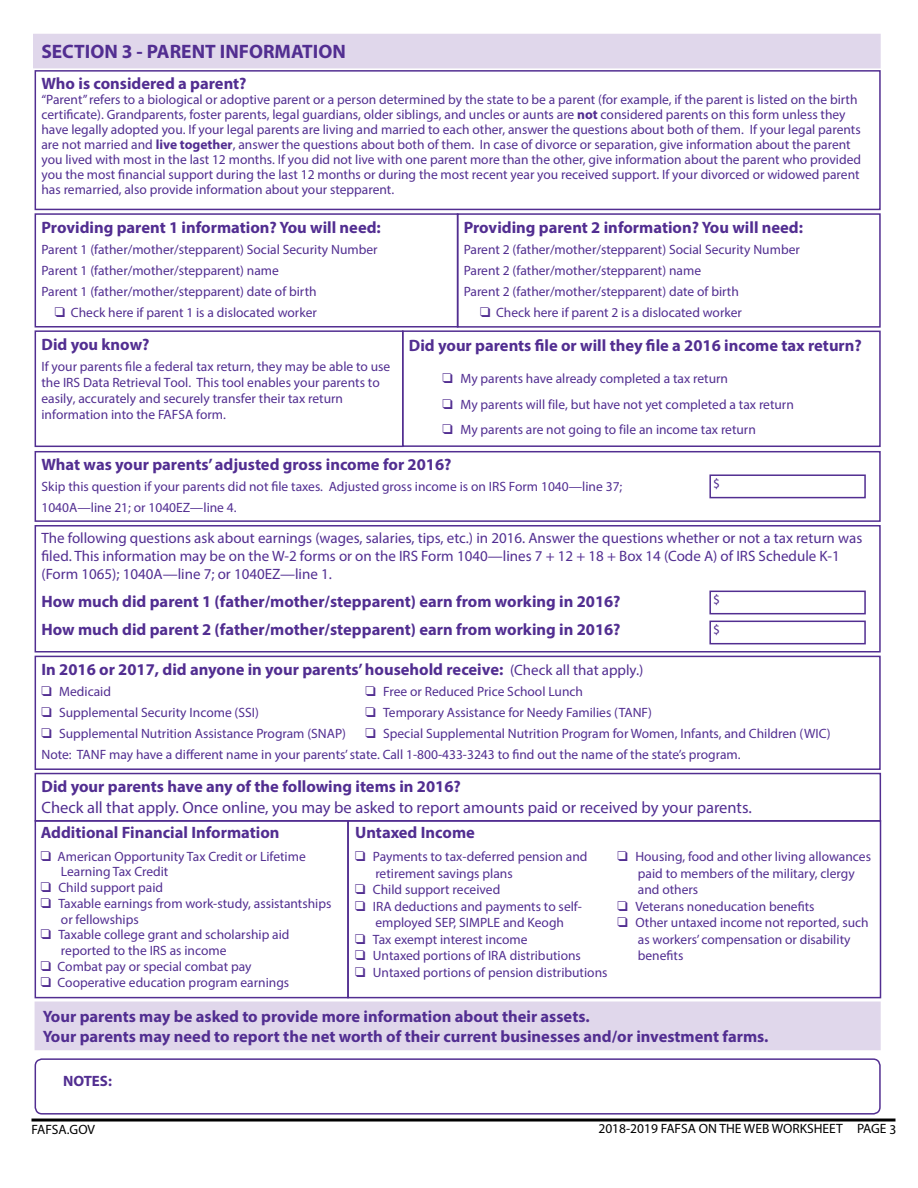
<style>
.page{position:relative;width:918px;height:1188px;background:#fff}
.page>*{position:absolute;margin:0;border:0;box-sizing:border-box;transform-origin:0 0}
.t1{font:700 19.5px "Myriad Pro";color:#522e91}
.t2{font:700 16.5px/27.8px "Myriad Pro";color:#522e91}
.t3{font:16.5px "Myriad Pro";color:#522e91}
.t4{font:15px/18px "Myriad Pro";color:#522e91}
.t5{font:700 15px "Myriad Pro";color:#522e91}
.t6{font:13.5px/21px "Myriad Pro";color:#522e91}
.t7{font:13.5px "Myriad Pro";color:#000}
.s1{font-weight:700}
.s2{font-family:"Arial Unicode MS"}
.s3{font-weight:400;font-size:15px}
</style>
<div class="page">
<div style="left:35px;top:1058px;width:846px;height:57px;border:2px solid #522e91;border-radius:7px"></div>
<div style="left:34px;top:34px;width:846px;height:34px;background:#e0d7eb"></div>
<div style="left:35px;top:213px;width:423px;height:115px;border:2px solid #522e91"></div>
<div style="left:457px;top:213px;width:424px;height:115px;border:2px solid #522e91"></div>
<div style="left:35px;top:451px;width:846px;height:71px;border:2px solid #522e91"></div>
<div style="left:709px;top:474px;width:157px;height:24px;border:2px solid #522e91"></div>
<div style="left:35px;top:525px;width:846px;height:128px;border:2px solid #522e91"></div>
<div style="left:709px;top:591px;width:157px;height:23px;border:2px solid #522e91"></div>
<div style="left:709px;top:621px;width:157px;height:23px;border:2px solid #522e91"></div>
<div style="left:35px;top:773px;width:846px;height:49px;border:2px solid #522e91"></div>
<div style="left:35px;top:820px;width:314px;height:178px;border:2px solid #522e91"></div>
<div style="left:347px;top:820px;width:534px;height:178px;border:2px solid #522e91"></div>
<div style="left:35px;top:70px;width:846px;height:140px;border:2px solid #522e91"></div>
<div style="left:35px;top:656px;width:846px;height:114px;border:2px solid #522e91"></div>
<div style="left:35px;top:1002px;width:845px;height:48px;background:#e0d7eb"></div>
<div style="left:402px;top:330px;width:479px;height:117px;border:2px solid #522e91"></div>
<div style="left:35px;top:330px;width:369px;height:117px;border:2px solid #522e91"></div>
<hr style="left:31px;top:1119px;width:864px;height:3px;background:#000">
<h1 class="t1" style="left:41px;top:39px;width:306px">SECTION 3 - PARENT INFORMATION</h1>
<p class="t2" style="left:41px;top:69px;width:207px">Who is considered a parent?</p>
<p class="t6" style="left:41px;top:92px;width:821px;line-height:15px">“Parent” refers to a biological or adoptive parent or a person determined by the state to be a parent (for example, if the parent is listed on the birth certificate). Grandparents, foster parents, legal guardians, older siblings, and uncles or aunts are <span class="s1">not</span> considered parents on this form unless they have legally adopted you. If your legal parents are living and married to each other, answer the questions about both of them. If your legal parents are not married and <span class="s1">live together</span>, answer the questions about both of them. In case of divorce or separation, give information about the parent you lived with most in the last 12 months. If you did not live with one parent more than the other, give information about the parent who provided you the most financial support during the last 12 months or during the most recent year you received support. If your divorced or widowed parent has remarried, also provide information about your stepparent.</p>
<p class="t2" style="left:41px;top:213px;width:341px">Providing parent 1 information? You will need:</p>
<p class="t6" style="left:41px;top:238px;width:338px">Parent 1 (father/mother/stepparent) Social Security Number<br>Parent 1 (father/mother/stepparent) name<br>Parent 1 (father/mother/stepparent) date of birth</p>
<p class="t6" style="left:55px;top:301px;width:263px"><span class="s2">❑</span> Check here if parent 1 is a dislocated worker</p>
<p class="t2" style="left:41px;top:330px;width:110px">Did you know?</p>
<p class="t6" style="left:41px;top:359px;width:350px;line-height:16px">If your parents file a federal tax return, they may be able to use the IRS Data Retrieval Tool. This tool enables your parents to easily, accurately and securely transfer their tax return information into the FAFSA form.</p>
<p class="t2" style="left:464px;top:213px;width:341px">Providing parent 2 information? You will need:</p>
<p class="t6" style="left:464px;top:238px;width:338px">Parent 2 (father/mother/stepparent) Social Security Number<br>Parent 2 (father/mother/stepparent) name<br>Parent 2 (father/mother/stepparent) date of birth</p>
<p class="t6" style="left:480px;top:301px;width:263px"><span class="s2">❑</span> Check here if parent 2 is a dislocated worker</p>
<p class="t2" style="left:409px;top:331px;width:455px">Did your parents file or will they file a 2016 income tax return?</p>
<p class="t6" style="left:443px;top:368px;width:287px"><span class="s2">❑</span> My parents have already completed a tax return</p>
<p class="t6" style="left:443px;top:394px;width:353px"><span class="s2">❑</span> My parents will file, but have not yet completed a tax return</p>
<p class="t6" style="left:443px;top:419px;width:315px"><span class="s2">❑</span> My parents are not going to file an income tax return</p>
<p class="t2" style="left:41px;top:450px;width:412px">What was your parents’ adjusted gross income for 2016?</p>
<p class="t6" style="left:41px;top:476px;width:582px">Skip this question if your parents did not file taxes. Adjusted gross income is on IRS Form 1040—line 37;<br>1040A—line 21; or 1040EZ—line 4.</p>
<p class="t6" style="left:713px;top:473px;width:8px">$</p>
<p class="t4" style="left:41px;top:529px;width:822px">The following questions ask about earnings (wages, salaries, tips, etc.) in 2016. Answer the questions whether or not a tax return was filed. This information may be on the W-2 forms or on the IRS Form 1040—lines 7 + 12 + 18 + Box 14 (Code A) of IRS Schedule K-1 (Form 1065); 1040A—line 7; or 1040EZ—line 1.</p>
<p class="t2" style="left:41px;top:587px;width:581px">How much did parent 1 (father/mother/stepparent) earn from working in 2016?<br>How much did parent 2 (father/mother/stepparent) earn from working in 2016?</p>
<p class="t6" style="left:713px;top:589px;width:8px">$</p>
<p class="t6" style="left:713px;top:619px;width:8px">$</p>
<p class="t2" style="left:41px;top:655px;width:604px">In 2016 or 2017, did anyone in your parents’ household receive: <span class="s3">(Check all that apply.)</span></p>
<p class="t6" style="left:41px;top:681px;width:71px"><span class="s2">❑</span> Medicaid</p>
<p class="t6" style="left:365px;top:681px;width:219px"><span class="s2">❑</span> Free or Reduced Price School Lunch</p>
<p class="t6" style="left:41px;top:702px;width:219px"><span class="s2">❑</span> Supplemental Security Income (SSI)</p>
<p class="t6" style="left:365px;top:702px;width:288px"><span class="s2">❑</span> Temporary Assistance for Needy Families (TANF)</p>
<p class="t6" style="left:41px;top:723px;width:306px"><span class="s2">❑</span> Supplemental Nutrition Assistance Program (SNAP)</p>
<p class="t6" style="left:41px;top:723px;width:791px;text-indent:324px"><span class="s2">❑</span> Special Supplemental Nutrition Program for Women, Infants, and Children (WIC)<br>Note: TANF may have a different name in your parents’ state. Call 1-800-433-3243 to find out the name of the state’s program.</p>
<p class="t2" style="left:41px;top:772px;width:421px">Did your parents have any of the following items in 2016?</p>
<p class="t3" style="left:41px;top:797px;width:712px">Check all that apply. Once online, you may be asked to report amounts paid or received by your parents.</p>
<p class="t2" style="left:41px;top:818px;width:240px">Additional Financial Information</p>
<p class="t6" style="left:61px;top:848px;width:246px;line-height:15.8px;text-indent:-20px"><span class="s2">❑</span> American Opportunity Tax Credit or Lifetime<br>Learning Tax Credit</p>
<p class="t6" style="left:41px;top:877px;width:124px"><span class="s2">❑</span> Child support paid</p>
<p class="t6" style="left:61px;top:895px;width:272px;line-height:15.8px;text-indent:-20px"><span class="s2">❑</span> Taxable earnings from work-study, assistantships or fellowships</p>
<p class="t6" style="left:61px;top:927px;width:230px;line-height:15.8px;text-indent:-20px"><span class="s2">❑</span> Taxable college grant and scholarship aid reported to the IRS as income</p>
<p class="t6" style="left:41px;top:956px;width:212px"><span class="s2">❑</span> Combat pay or special combat pay</p>
<p class="t6" style="left:41px;top:971px;width:250px"><span class="s2">❑</span> Cooperative education program earnings</p>
<p class="t2" style="left:355px;top:818px;width:121px">Untaxed Income</p>
<p class="t6" style="left:375px;top:848px;width:214px;line-height:16.5px;text-indent:-20px"><span class="s2">❑</span> Payments to tax-deferred pension and retirement savings plans</p>
<p class="t6" style="left:355px;top:879px;width:147px"><span class="s2">❑</span> Child support received</p>
<p class="t6" style="left:355px;top:898px;width:228px;line-height:16.5px;text-align:center"><span class="s2">❑</span> IRA deductions and payments to self&shy;employed SEP, SIMPLE and Keogh</p>
<p class="t6" style="left:355px;top:929px;width:174px"><span class="s2">❑</span> Tax exempt interest income</p>
<p class="t6" style="left:355px;top:945px;width:227px"><span class="s2">❑</span> Untaxed portions of IRA distributions</p>
<p class="t6" style="left:355px;top:962px;width:254px"><span class="s2">❑</span> Untaxed portions of pension distributions</p>
<p class="t6" style="left:638px;top:848px;width:235px;line-height:16.5px;text-indent:-20px"><span class="s2">❑</span> Housing, food and other living allowances paid to members of the military, clergy and others</p>
<p class="t6" style="left:618px;top:896px;width:198px"><span class="s2">❑</span> Veterans noneducation benefits</p>
<p class="t6" style="left:638px;top:914px;width:232px;line-height:16.5px;text-indent:-20px"><span class="s2">❑</span> Other untaxed income not reported, such as workers’ compensation or disability benefits</p>
<p class="t2" style="left:43px;top:1006px;width:727px;line-height:19.5px">Your parents may be asked to provide more information about their assets.<br>Your parents may need to report the net worth of their current businesses and/or investment farms.</p>
<p class="t5" style="left:63px;top:1071px;width:50px">NOTES:</p>
<p class="t7" style="left:32px;top:1121px;width:65px">FAFSA.GOV</p>
<p class="t7" style="left:598px;top:1120px;width:299px">2018-2019 FAFSA ON THE WEB WORKSHEET PAGE 3</p>
</div>
